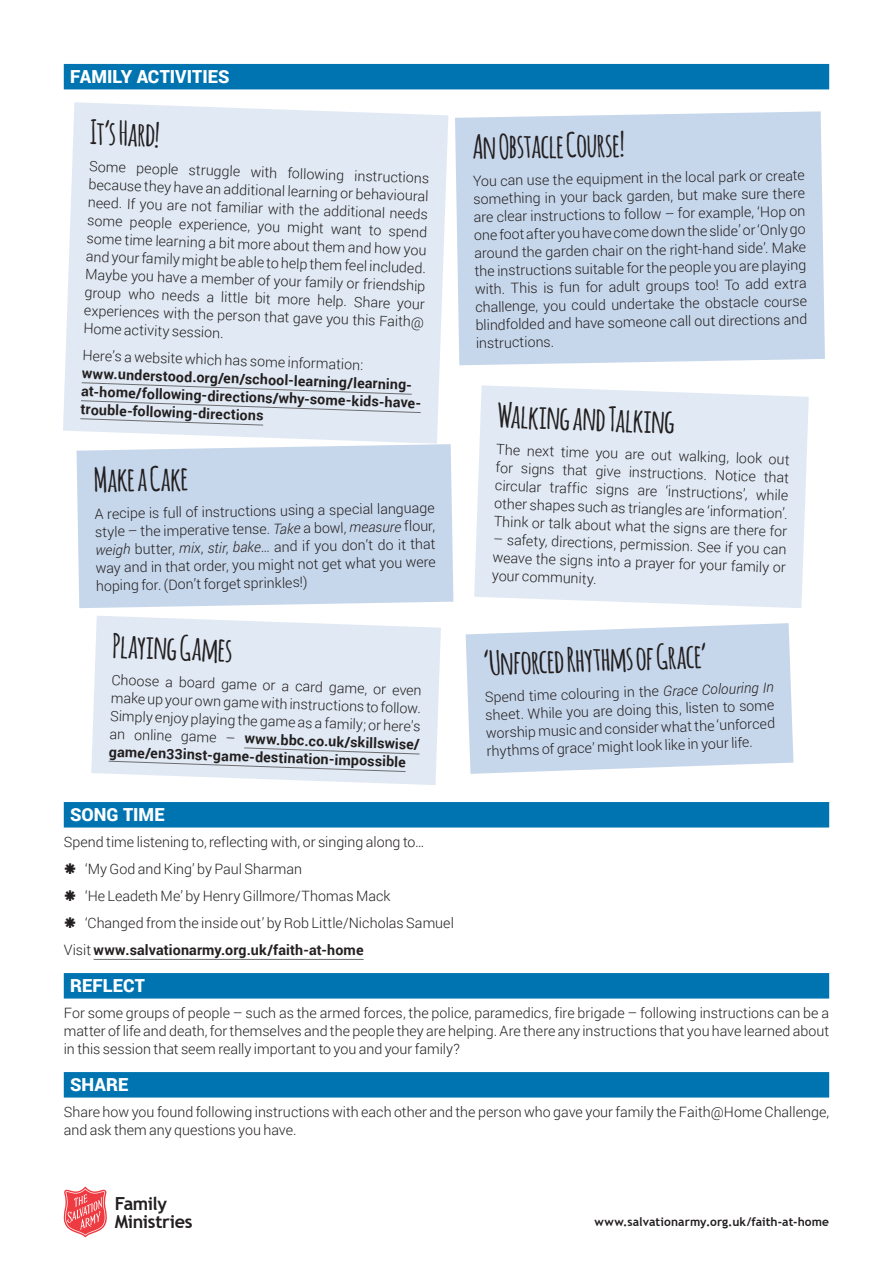
<style>
.page{position:relative;width:893px;height:1263px;background:#fff}
.page>*{position:absolute;margin:0;border:0;box-sizing:border-box;transform-origin:0 0}
.t1{font:700 33px "Amatic";color:#231f20}
.h1_-_blue{font:900 18px "Roboto";letter-spacing:.005em;color:#fff}
.t2{font:700 18px/18px "Trebuchet MS";letter-spacing:-.02em;color:#231f20}
.Prep_Box_-_p{font:300 14.25px/18px "Roboto";color:#231f20;text-align:justify}
.Prep_Box_-_p-2{font:700 14.25px/18px "Roboto";letter-spacing:.01em;color:#231f20}
.t3{font:700 12px "Trebuchet MS";letter-spacing:.01em;color:#231f20}
.s1{font-style:italic}
.s2{font-weight:700}
.s3{font-weight:300}
</style>
<div class="page">
<svg style="left:64px;top:1186px;width:43px;height:51px"></svg>
<div style="left:64px;top:64px;width:765px;height:25px;background:#0074b1"></div>
<div style="left:64px;top:802px;width:765px;height:25px;background:#0074b1"></div>
<hr style="left:94px;top:959px;width:270px;height:1px;background:#6c6d70">
<div style="left:64px;top:973px;width:765px;height:25px;background:#0074b1"></div>
<div style="left:64px;top:1072px;width:765px;height:25px;background:#0074b1"></div>
<svg style="left:466px;top:623px;width:327px;height:151px;fill:#c7d7eb"></svg>
<svg style="left:474px;top:385px;width:335px;height:223px;fill:#e1eaf4"></svg>
<div style="left:455px;top:111px;width:370px;height:254px;background:#c7d7eb"></div>
<svg style="left:91px;top:616px;width:350px;height:169px;fill:#e1eaf4"></svg>
<svg style="left:108px;top:747px;width:312px;height:25px"></svg>
<div style="left:77px;top:444px;width:376px;height:164px;background:#c7d7eb"></div>
<svg style="left:63px;top:102px;width:385px;height:342px;fill:#e1eaf4"></svg>
<svg style="left:80px;top:382px;width:342px;height:44px"></svg>
<p class="h1_-_blue" style="left:70px;top:64px;width:161px">FAMILY ACTIVITIES</p>
<p class="t1" style="left:91px;top:109px;width:71px;rotate:2deg">It’s Hard!</p>
<p class="Prep_Box_-_p" style="left:90px;top:157px;width:342px;rotate:2deg">Some people struggle with following instructions because they have an additional learning or behavioural need. If you are not familiar with the additional needs some people experience, you might want to spend some time learning a bit more about them and how you and your family might be able to help them feel included.<br>Maybe you have a member of your family or friendship group who needs a little bit more help. Share your experiences with the person that gave you this Faith@ Home activity session.</p>
<p class="Prep_Box_-_p" style="left:83px;top:346px;width:282px;rotate:2deg">Here’s a website which has some information:</p>
<p class="Prep_Box_-_p-2" style="left:82px;top:364px;width:343px;rotate:2deg">www.understood.org/en/school-learning/learning&shy;at-home/following-directions/why-some-kids-have&shy;trouble-following-directions</p>
<p class="t1" style="left:94px;top:456px;width:95px;rotate:-1deg">Make a Cake</p>
<p class="Prep_Box_-_p" style="left:94px;top:504px;width:342px;rotate:-1deg">A recipe is full of instructions using a special language style – the imperative tense. <span class="s1">Take</span> a bowl, <span class="s1">measure</span> flour, <span class="s1">weigh</span> butter, <span class="s1">mix</span>, <span class="s1">stir</span>, <span class="s1">bake</span>… and if you don’t do it that way and in that order, you might not get what you were hoping for. (Don’t forget sprinkles!)</p>
<p class="t1" style="left:114px;top:622px;width:121px;rotate:2deg">Playing Games</p>
<p class="Prep_Box_-_p" style="left:112px;top:670px;width:312px;rotate:2deg">Choose a board game or a card game, or even make up your own game with instructions to follow.<br>Simply enjoy playing the game as a family; or here’s an online game – <span class="s2">www.bbc.co.uk/skillswise/ game/en33inst-game-destination-impossible</span></p>
<p class="t1" style="left:472px;top:123px;width:154px;rotate:-1deg">An Obstacle Course!</p>
<p class="Prep_Box_-_p" style="left:473px;top:171px;width:333px;rotate:-1deg">You can use the equipment in the local park or create something in your back garden, but make sure there are clear instructions to follow – for example, ‘Hop on one foot after you have come down the slide’ or ‘Only go around the garden chair on the right-hand side’. Make the instructions suitable for the people you are playing with. This is fun for adult groups too! To add extra challenge, you could undertake the obstacle course blindfolded and have someone call out directions and instructions.</p>
<p class="t1" style="left:498px;top:392px;width:179px;rotate:2deg">Walking and Talking</p>
<p class="Prep_Box_-_p" style="left:497px;top:440px;width:295px;rotate:2deg">The next time you are out walking, look out for signs that give instructions. Notice that circular traffic signs are ‘instructions’, while other shapes such as triangles are ‘information’.<br>Think or talk about what the signs are there for</p>
<p class="Prep_Box_-_p" style="left:494px;top:530px;width:295px;rotate:2deg">– safety, directions, permission. See if you can weave the signs into a prayer for your family or your community.</p>
<p class="t1" style="left:483px;top:640px;width:225px;rotate:-2deg">‘Unforced Rhythms of Grace’</p>
<p class="Prep_Box_-_p" style="left:484px;top:688px;width:291px;rotate:-2deg">Spend time colouring in the <span class="s1">Grace Colouring In </span>sheet. While you are doing this, listen to some worship music and consider what the ‘unforced rhythms of grace’ might look like in your life.</p>
<p class="h1_-_blue" style="left:70px;top:802px;width:96px">SONG TIME</p>
<p class="Prep_Box_-_p" style="left:64px;top:832px;width:362px">Spend time listening to, reflecting with, or singing along to…</p>
<p class="Prep_Box_-_p" style="left:85px;top:859px;width:218px">‘My God and King’ by Paul Sharman</p>
<p class="Prep_Box_-_p" style="left:85px;top:886px;width:307px">‘He Leadeth Me’ by Henry Gillmore/Thomas Mack</p>
<p class="Prep_Box_-_p" style="left:85px;top:913px;width:370px">‘Changed from the inside out’ by Rob Little/Nicholas Samuel</p>
<p class="Prep_Box_-_p-2" style="left:64px;top:940px;width:301px"><span class="s3">Visit</span> www.salvationarmy.org.uk/faith-at-home</p>
<p class="h1_-_blue" style="left:70px;top:973px;width:76px">REFLECT</p>
<p class="Prep_Box_-_p" style="left:64px;top:1003px;width:767px">For some groups of people – such as the armed forces, the police, paramedics, fire brigade – following instructions can be a matter of life and death, for themselves and the people they are helping. Are there any instructions that you have learned about in this session that seem really important to you and your family?</p>
<p class="h1_-_blue" style="left:70px;top:1072px;width:60px">SHARE</p>
<p class="Prep_Box_-_p" style="left:64px;top:1102px;width:767px">Share how you found following instructions with each other and the person who gave your family the Faith@Home Challenge, and ask them any questions you have.</p>
<p class="t2" style="left:115px;top:1194px;width:79px">Family<br>Ministries</p>
<p class="t3" style="left:595px;top:1215px;width:236px">www.salvationarmy.org.uk/faith-at-home</p>
</div>
